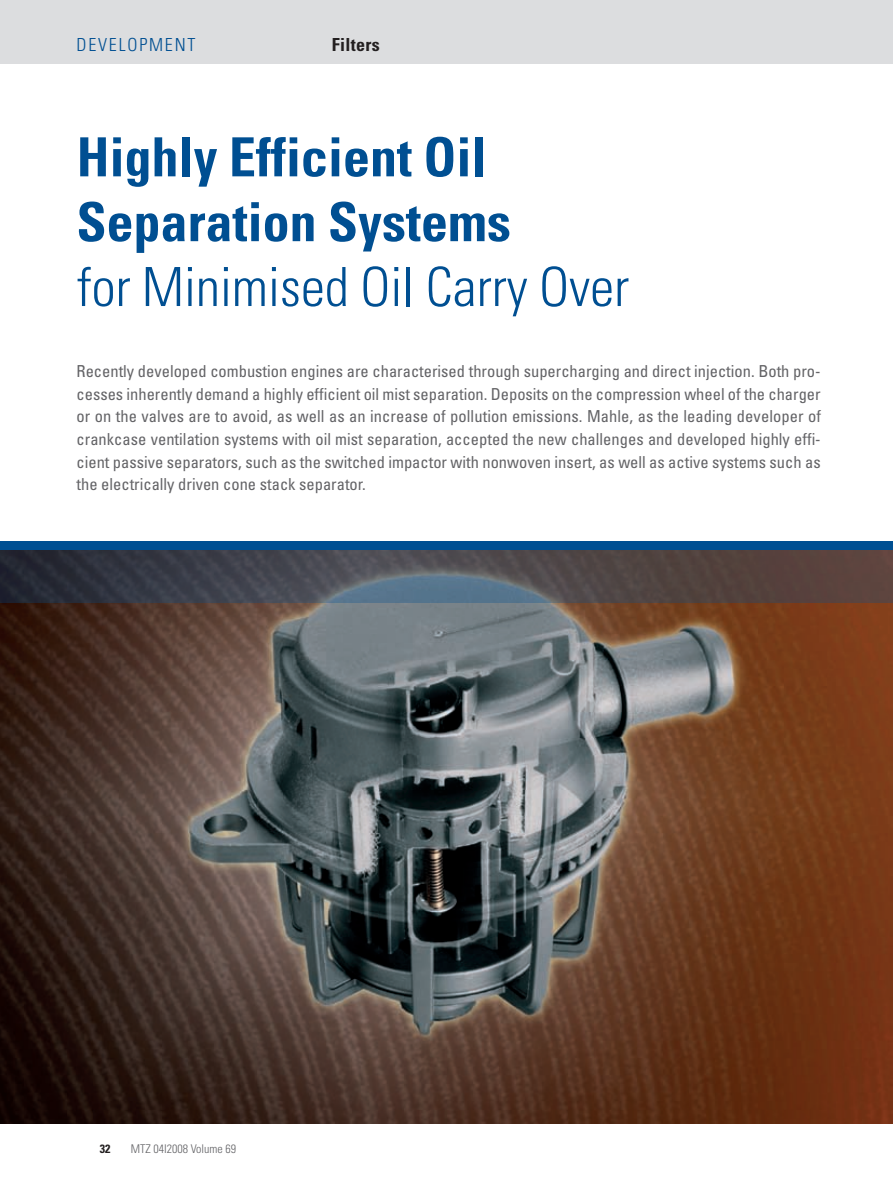
<style>
.page{position:relative;width:893px;height:1187px;background:#fff}
.page>*{position:absolute;margin:0;border:0;box-sizing:border-box;transform-origin:0 0}
.t1{font:700 condensed 54px/64.8px "Univers LT Std";color:#004f92}
.t2{font:300 condensed 54px "Univers LT Std";color:#004f92}
.t3{font:300 condensed 18px "Univers LT Std";letter-spacing:.1em;color:#004f92}
.t4{font:700 condensed 18px "Univers LT Std";letter-spacing:.02em;color:#231f20}
.t5{font:condensed 16.5px/22.5px "Univers LT Std";color:#636366;text-align:justify}
.t6{font:300 condensed 12px "Univers LT Std";color:#636366}
.t7{font:700 condensed 12px "Univers LT Std";color:#231f20}
</style>
<div class="page">
<img style="left:0;top:602px;width:893px;height:521px">
<svg style="left:0;top:541px;width:893px;height:61px;background:#3f4857"></svg>
<div style="left:0;top:0;width:893px;height:64px;background:#dcdddf"></div>
<p class="t3" style="left:77px;top:34px;width:120px">Development</p>
<p class="t4" style="left:332px;top:34px;width:50px">Filters</p>
<h1 class="t1" style="left:77px;top:124px;width:436px">Highly Efficient Oil<br>Separation Systems</h1>
<h1 class="t2" style="left:77px;top:254px;width:554px">for Minimised Oil Carry Over</h1>
<p class="t5" style="left:77px;top:360px;width:746px">Recently developed combustion engines are characterised through supercharging and direct injection. Both pro&shy;cesses inherently demand a highly efficient oil mist separation. Deposits on the compression wheel of the charger or on the valves are to avoid, as well as an increase of pollution emissions. Mahle, as the leading developer of crankcase ventilation systems with oil mist separation, accepted the new challenges and developed highly effi&shy;cient passive separators, such as the switched impactor with nonwoven insert, as well as active systems such as the electrically driven cone stack separator.</p>
<p class="t7" style="left:100px;top:1141px;width:12px">32</p>
<p class="t6" style="left:131px;top:1141px;width:107px">MTZ 04I2008 Volume 69</p>
</div>
